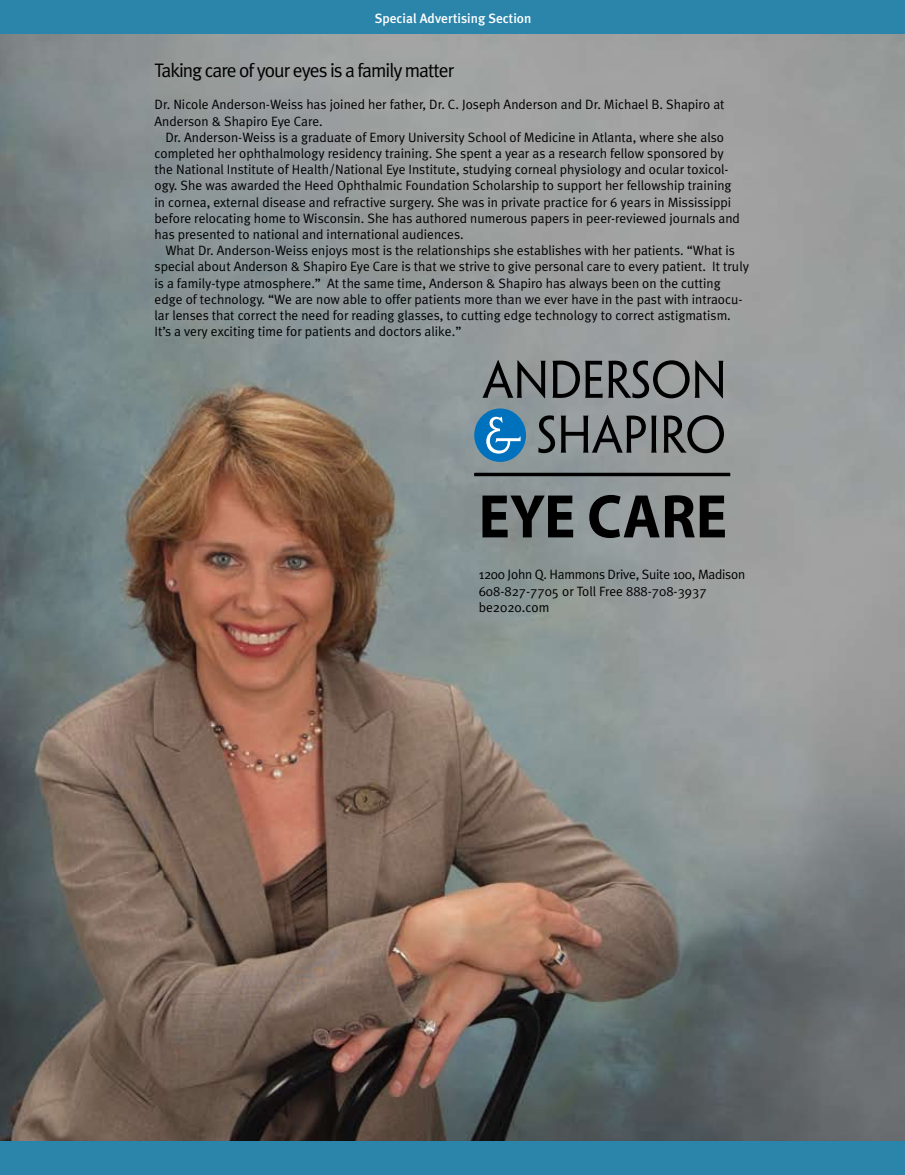
<style>
.page{position:relative;width:905px;height:1175px;background:#fff}
.page>*{position:absolute;margin:0;border:0;box-sizing:border-box;transform-origin:0 0}
.t1{font:19.5px "Meta Plus Normal";letter-spacing:-.05em;color:#000}
.t2{font:13.5px/16.2px "Meta Plus Normal";color:#000}
.t3{font:13.5px/16.2px "Meta Plus Normal";letter-spacing:-.02em;color:#000}
.t4{font:500 13.5px "Meta Plus";color:#fff}
</style>
<div class="page">
<img style="left:1px;top:33px;width:903px;height:1108px">
<div style="left:0;top:0;width:904px;height:33px;background:#2b85aa"></div>
<div style="left:0;top:1141px;width:904px;height:33px;background:#2b85aa"></div>
<div style="left:474px;top:408px;width:52px;height:54px;background:#0071bc;border-radius:50%"></div>
<svg style="left:486px;top:417px;width:34px;height:36px"></svg>
<svg style="left:482px;top:360px;width:63px;height:38px;background:#666a6b"></svg>
<svg style="left:552px;top:360px;width:50px;height:38px;background:#5e6163"></svg>
<svg style="left:608px;top:360px;width:115px;height:38px;background:#67696a"></svg>
<svg style="left:538px;top:415px;width:107px;height:38px;background:#666b6c"></svg>
<svg style="left:651px;top:415px;width:5px;height:37px"></svg>
<svg style="left:663px;top:415px;width:61px;height:38px;background:#636566"></svg>
<svg style="left:482px;top:495px;width:91px;height:42px;background:#414546"></svg>
<svg style="left:589px;top:495px;width:70px;height:43px;background:#515455"></svg>
<svg style="left:665px;top:495px;width:59px;height:42px;background:#393a3a"></svg>
<hr style="left:474px;top:473px;width:256px;height:3px;background:#000">
<p class="t4" style="left:375px;top:10px;width:158px">Special Advertising Section</p>
<h1 class="t1" style="left:154px;top:59px;width:301px">Taking care of your eyes is a family matter</h1>
<p class="t2" style="left:154px;top:96px;width:571px">Dr. Nicole Anderson-Weiss has joined her father, Dr. C. Joseph Anderson and Dr. Michael B. Shapiro at<br>Anderson &amp; Shapiro Eye Care.</p>
<p class="t2" style="left:154px;top:129px;width:587px;text-indent:11px">Dr. Anderson-Weiss is a graduate of Emory University School of Medicine in Atlanta, where she also completed her ophthalmology residency training. She spent a year as a research fellow sponsored by the National Institute of Health/National Eye Institute, studying corneal physiology and ocular toxicol&shy;ogy. She was awarded the Heed Ophthalmic Foundation Scholarship to support her fellowship training in cornea, external disease and refractive surgery. She was in private practice for 6 years in Mississippi before relocating home to Wisconsin. She has authored numerous papers in peer-reviewed journals and has presented to national and international audiences.</p>
<p class="t2" style="left:154px;top:242px;width:596px;text-indent:11px">What Dr. Anderson-Weiss enjoys most is the relationships she establishes with her patients. “What is special about Anderson &amp; Shapiro Eye Care is that we strive to give personal care to every patient. It truly is a family-type atmosphere.” At the same time, Anderson &amp; Shapiro has always been on the cutting edge of technology. “We are now able to offer patients more than we ever have in the past with intraocu&shy;lar lenses that correct the need for reading glasses, to cutting edge technology to correct astigmatism.<br>It’s a very exciting time for patients and doctors alike.”</p>
<p class="t3" style="left:478px;top:566px;width:268px">1200 John Q. Hammons Drive, Suite 100, Madison<br>608-827-7705 or Toll Free 888-708-3937 be2020.com</p>
</div>
